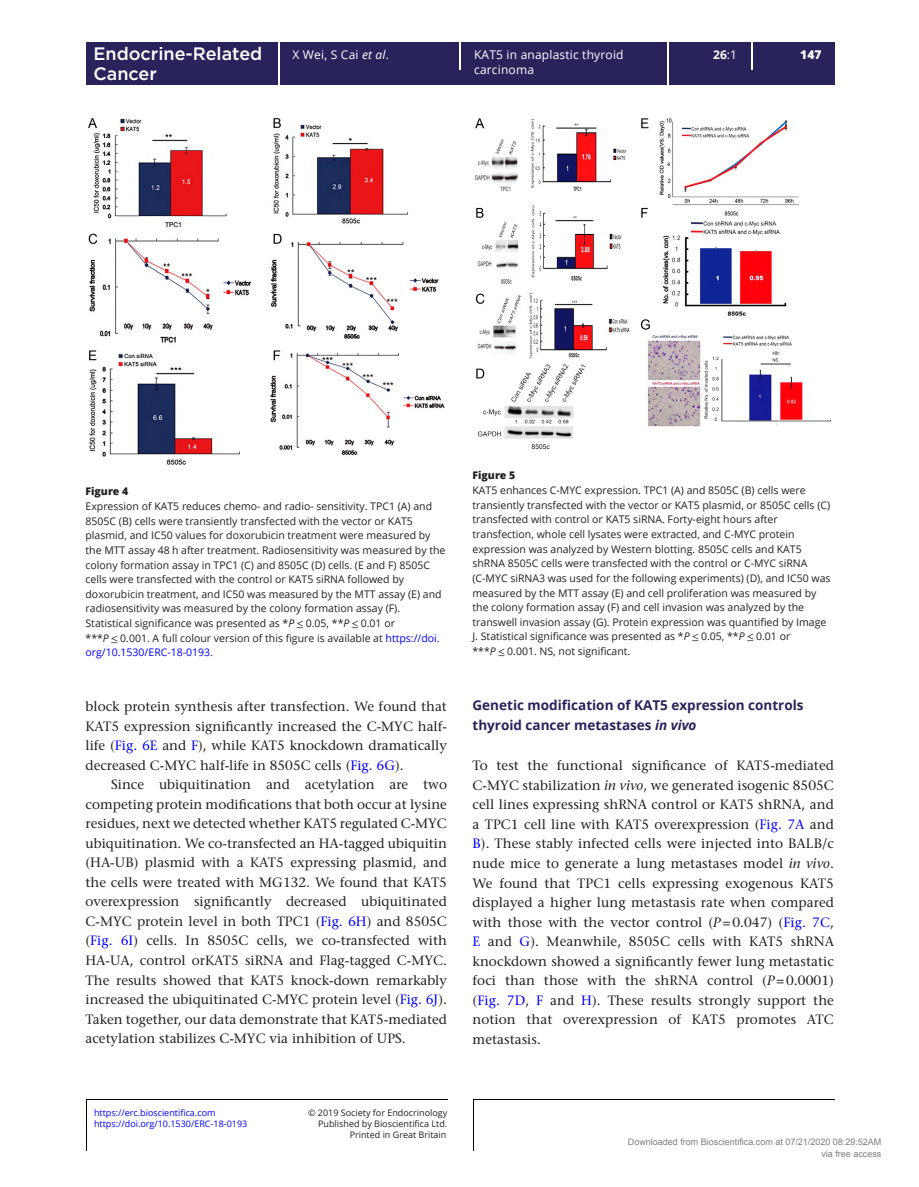
<style>
.page{position:relative;width:919px;height:1187px;background:#fff}
.page>*{position:absolute;margin:0;border:0;box-sizing:border-box;transform-origin:0 0}
.t1{font:500 18px "Gotham";color:#fff}
.TXI{font:500 13.5px/19.5px "Stone Serif Std";color:#231f20;text-align:justify}
.TXT{font:500 13.5px/19.5px "Stone Serif Std";letter-spacing:.005em;color:#231f20;text-align:justify}
.t2{font:700 13.5px/19.5px "Open Sans";color:#29235c}
.t3{font:12px "Open Sans";letter-spacing:.015em;color:#fff}
.t4{font:700 12px "Open Sans";color:#fff}
.t5{font:800 12px "Open Sans";color:#fff}
.FC{font:10.5px/14.7px "Open Sans";color:#231f20}
.FC-2{font:800 10.5px "Open Sans";color:#231f20}
.t6{font:9px "Open Sans";color:#231f20}
.t7{font:9px/12px "Arial";color:#808080;text-align:right}
.t8{font:9px "Open Sans";color:#00f}
.s1{font-weight:400}
.s2{font-style:italic}
.s3{font-family:"STIX General"}
.s4{color:#00f}
</style>
<div class="page">
<hr style="left:473px;top:1098px;width:1px;height:52px;background:#000">
<hr style="left:473px;top:1098px;width:361px;height:1px;background:#000">
<hr style="left:86px;top:1098px;width:1px;height:52px;background:#000">
<hr style="left:86px;top:1098px;width:362px;height:1px;background:#000">
<div style="left:86px;top:42px;width:748px;height:43px;background:#29235c"></div>
<hr style="left:278px;top:42px;width:2px;height:43px;background:#fff">
<hr style="left:666px;top:42px;width:2px;height:43px;background:#fff">
<hr style="left:459px;top:42px;width:2px;height:27px;background:#fff">
<hr style="left:750px;top:42px;width:2px;height:27px;background:#fff">
<img style="left:88px;top:118px;width:357px;height:347px">
<img style="left:475px;top:118px;width:356px;height:331px">
<h1 class="t1" style="left:93px;top:42px;width:170px">Endocrine-Related</h1>
<p class="t4" style="left:713px;top:46px;width:25px">26<span class="s1">:1</span></p>
<h1 class="t1" style="left:93px;top:61px;width:65px">Cancer</h1>
<p class="t3" style="left:292px;top:47px;width:98px">X Wei, S Cai <span class="s2">et al</span>.</p>
<p class="t3" style="left:474px;top:47px;width:151px">KAT5 in anaplastic thyroid</p>
<p class="t5" style="left:800px;top:46px;width:23px">147</p>
<p class="t3" style="left:474px;top:61px;width:61px">carcinoma</p>
<p class="FC-2" style="left:85px;top:483px;width:44px">Figure 4</p>
<p class="FC" style="left:85px;top:498px;width:361px">Expression of KAT5 reduces chemo- and radio- sensitivity. TPC1 (A) and 8505C (B) cells were transiently transfected with the vector or KAT5 plasmid, and IC50 values for doxorubicin treatment were measured by the MTT assay 48 h after treatment. Radiosensitivity was measured by the colony formation assay in TPC1 (C) and 8505C (D) cells. (E and F) 8505C cells were transfected with the control or KAT5 siRNA followed by doxorubicin treatment, and IC50 was measured by the MTT assay (E) and radiosensitivity was measured by the colony formation assay (F).<br>Statistical significance was presented as *<span class="s2">P</span> <span class="s3">≤</span> 0.05, **<span class="s2">P</span> <span class="s3">≤</span> 0.01 or<br>***<span class="s2">P</span> <span class="s3">≤</span> 0.001. A full colour version of this figure is available at <span class="s4">https://doi. org/10.1530/ERC-18-0193</span>.</p>
<p class="TXI" style="left:86px;top:697px;width:363px">block protein synthesis after transfection. We found that KAT5 expression significantly increased the C-MYC half&shy;life (<span class="s4">Fig. 6E</span> and <span class="s4">F</span>), while KAT5 knockdown dramatically decreased C-MYC half-life in 8505C cells (<span class="s4">Fig. 6G</span>).</p>
<p class="TXI" style="left:86px;top:775px;width:363px;text-indent:26px">Since ubiquitination and acetylation are two competing protein modifications that both occur at lysine residues, next we detected whether KAT5 regulated C-MYC ubiquitination. We co-transfected an HA-tagged ubiquitin (HA-UB) plasmid with a KAT5 expressing plasmid, and the cells were treated with MG132. We found that KAT5 overexpression significantly decreased ubiquitinated C-MYC protein level in both TPC1 (<span class="s4">Fig. 6H</span>) and 8505C (<span class="s4">Fig. 6I</span>) cells. In 8505C cells, we co-transfected with HA-UA, control orKAT5 siRNA and Flag-tagged C-MYC.<br>The results showed that KAT5 knock-down remarkably increased the ubiquitinated C-MYC protein level (<span class="s4">Fig. 6J</span>).<br>Taken together, our data demonstrate that KAT5-mediated acetylation stabilizes C-MYC via inhibition of UPS.</p>
<p class="FC-2" style="left:472px;top:467px;width:44px">Figure 5</p>
<p class="FC" style="left:472px;top:482px;width:359px">KAT5 enhances C-MYC expression. TPC1 (A) and 8505C (B) cells were transiently transfected with the vector or KAT5 plasmid, or 8505C cells (C) transfected with control or KAT5 siRNA. Forty-eight hours after transfection, whole cell lysates were extracted, and C-MYC protein expression was analyzed by Western blotting. 8505C cells and KAT5 shRNA 8505C cells were transfected with the control or C-MYC siRNA (C-MYC siRNA3 was used for the following experiments) (D), and IC50 was measured by the MTT assay (E) and cell proliferation was measured by the colony formation assay (F) and cell invasion was analyzed by the transwell invasion assay (G). Protein expression was quantified by Image J. Statistical significance was presented as *<span class="s2">P</span> <span class="s3">≤</span> 0.05, **<span class="s2">P</span> <span class="s3">≤</span> 0.01 or<br>***<span class="s2">P</span> <span class="s3">≤</span> 0.001. NS, not significant.</p>
<h2 class="t2" style="left:472px;top:695px;width:332px">Genetic modification of KAT5 expression controls thyroid cancer metastases <span class="s2">in vivo</span></h2>
<p class="TXT" style="left:472px;top:756px;width:363px">To test the functional significance of KAT5-mediated C-MYC stabilization <span class="s2">in vivo</span>, we generated isogenic 8505C cell lines expressing shRNA control or KAT5 shRNA, and a TPC1 cell line with KAT5 overexpression (<span class="s4">Fig. 7A</span> and <span class="s4">B</span>). These stably infected cells were injected into BALB/c nude mice to generate a lung metastases model <span class="s2">in vivo</span>.<br>We found that TPC1 cells expressing exogenous KAT5 displayed a higher lung metastasis rate when compared with those with the vector control (<span class="s2">P</span>=0.047) (<span class="s4">Fig. 7C</span>, <span class="s4">E</span> and <span class="s4">G</span>). Meanwhile, 8505C cells with KAT5 shRNA knockdown showed a significantly fewer lung metastatic foci than those with the shRNA control (<span class="s2">P</span>=0.0001) (<span class="s4">Fig. 7D</span>, <span class="s4">F</span> and <span class="s4">H</span>). These results strongly support the notion that overexpression of KAT5 promotes ATC metastasis.</p>
<p class="t8" style="left:94px;top:1106px;width:123px">https://erc.bioscientifica.com</p>
<p class="t6" style="left:308px;top:1106px;width:141px">© 2019 Society for Endocrinology</p>
<p class="t6" style="left:349px;top:1128px;width:98px">Printed in Great Britain</p>
<p class="t8" style="left:94px;top:1117px;width:155px">https://doi.org/10.1530/ERC-18-0193</p>
<p class="t6" style="left:318px;top:1117px;width:131px">Published by Bioscientifica Ltd.</p>
<p class="t7" style="left:627px;top:1136px;width:255px">Downloaded from Bioscientifica.com at 07/21/2020 08:29:52AM via free access</p>
</div>
